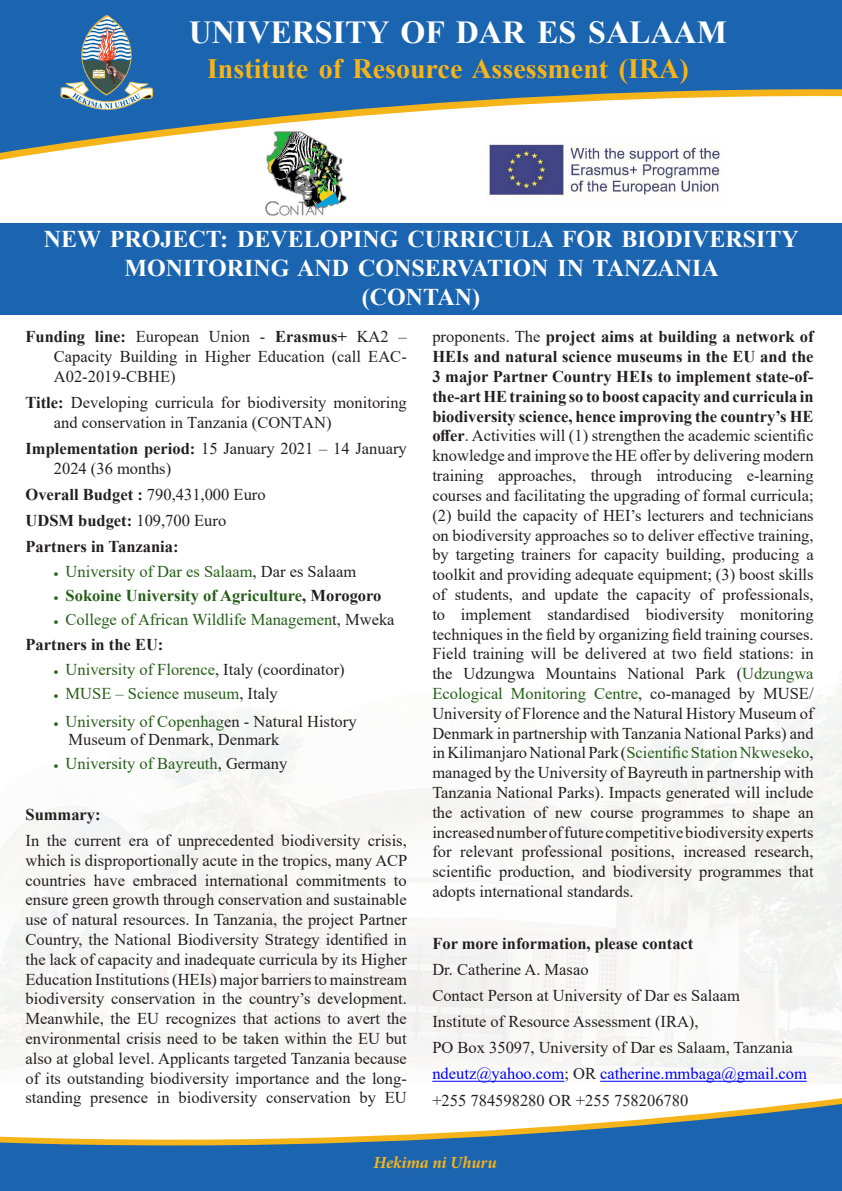
<style>
.page{position:relative;width:842px;height:1191px;background:#fff}
.page>*{position:absolute;margin:0;border:0;box-sizing:border-box;transform-origin:0 0}
.t1{font:700 32px "Times New Roman";color:#fff}
.t2{font:700 28px "Times New Roman";color:#f5b41a}
.t3{font:700 24px/29px "Times New Roman";color:#fff;text-align:center}
.t4{font:italic 700 17px "Minion Pro";letter-spacing:-.005em;color:#f5b41a}
.t5{font:16.5px/19.8px "Times New Roman";color:#231f20;text-align:justify}
.t6{font:16.5px "Times New Roman";color:#265e18}
.t7{font:700 16.5px "Times New Roman";color:#231f20}
.t8{font:16.5px "Times New Roman";color:#00f}
.t9{font:700 16.5px "Times New Roman";color:#265e18}
.s1{font-weight:700}
.s2{font-weight:400}
.s3{color:#231f20}
.s4{color:#265e18}
</style>
<div class="page">
<div style="left:0;top:223px;width:842px;height:91px;background:#1b64af"></div>
<img style="left:0;top:684px;width:842px;height:398px">
<svg style="left:0;top:0;width:842px;height:157px;fill:#1b64af"></svg>
<img style="left:56px;top:11px;width:111px;height:111px">
<svg style="left:0;top:1098px;width:842px;height:93px;fill:#1b64af"></svg>
<hr style="left:432px;top:1080px;width:132px;height:1px;background:#00f">
<hr style="left:600px;top:1080px;width:207px;height:1px;background:#00f">
<img style="left:258px;top:129px;width:89px;height:87px">
<img style="left:479px;top:139px;width:251px;height:59px">
<p class="t1" style="left:189px;top:9px;width:540px">UNIVERSITY OF DAR ES SALAAM</p>
<p class="t2" style="left:207px;top:48px;width:483px">Institute of Resource Assessment (IRA)</p>
<p class="t3" style="left:44px;top:223px;width:756px">NEW PROJECT: DEVELOPING CURRICULA FOR BIODIVERSITY<br>MONITORING AND CONSERVATION IN TANZANIA<br>(CONTAN)</p>
<p class="t5" style="left:54px;top:326px;width:354px;text-indent:-28px"><span class="s1">Funding line:</span> European Union - <span class="s1">Erasmus+</span> KA2 – Capacity Building in Higher Education (call EAC-A02-2019-CBHE)</p>
<p class="t5" style="left:54px;top:392px;width:354px;text-indent:-28px"><span class="s1">Title:</span> Developing curricula for biodiversity monitoring and conservation in Tanzania (CONTAN)</p>
<p class="t5" style="left:54px;top:438px;width:354px;text-indent:-28px"><span class="s1">Implementation period:</span> 15 January 2021 – 14 January<br>2024 (36 months)</p>
<p class="t5" style="left:26px;top:484px;width:242px"><span class="s1">Overall Budget :</span> 790,431,000 Euro</p>
<p class="t7" style="left:26px;top:508px;width:202px">UDSM budget: <span class="s2">109,700 Euro</span></p>
<p class="t7" style="left:26px;top:534px;width:155px">Partners in Tanzania:</p>
<p class="t6" style="left:54px;top:560px;width:304px">• University of Dar es Salaam<span class="s3">, Dar es Salaam</span></p>
<p class="t9" style="left:54px;top:584px;width:329px">• Sokoine University of Agriculture<span class="s3">, Morogoro</span></p>
<p class="t6" style="left:54px;top:608px;width:342px">• College of African Wildlife Managemen<span class="s3">t, Mweka</span></p>
<p class="t7" style="left:26px;top:632px;width:139px">Partners in the EU:</p>
<p class="t6" style="left:54px;top:658px;width:292px">• University of Florence<span class="s3">, Italy (coordinator)</span></p>
<p class="t6" style="left:54px;top:682px;width:225px">• MUSE – Science museum<span class="s3">, Italy</span></p>
<p class="t5" style="left:69px;top:712px;width:290px;line-height:17.8px;text-indent:-15px"><span class="s4">• University of Copenhag</span>en - Natural History<br>Museum of Denmark, Denmark</p>
<p class="t6" style="left:54px;top:752px;width:235px">• University of Bayreuth<span class="s3">, Germany</span></p>
<p class="t7" style="left:26px;top:802px;width:77px">Summary:</p>
<p class="t5" style="left:26px;top:830px;width:383px">In the current era of unprecedented biodiversity crisis, which is disproportionally acute in the tropics, many ACP countries have embraced international commitments to ensure green growth through conservation and sustainable use of natural resources. In Tanzania, the project Partner Country, the National Biodiversity Strategy identified in the lack of capacity and inadequate curricula by its Higher Education Institutions (HEIs) major barriers to mainstream biodiversity conservation in the country’s development.<br>Meanwhile, the EU recognizes that actions to avert the environmental crisis need to be taken within the EU but also at global level. Applicants targeted Tanzania because of its outstanding biodiversity importance and the long&shy;standing presence in biodiversity conservation by EU</p>
<p class="t5" style="left:432px;top:326px;width:383px">proponents. The <span class="s1">project aims at building a network of HEIs and natural science museums in the EU and the 3 major Partner Country HEIs to implement state-of&shy;the-art HE training so to boost capacity and curricula in biodiversity science, hence improving the country’s HE offer</span>. Activities will (1) strengthen the academic scientific knowledge and improve the HE offer by delivering modern training approaches, through introducing e-learning courses and facilitating the upgrading of formal curricula; (2) build the capacity of HEI’s lecturers and technicians on biodiversity approaches so to deliver effective training, by targeting trainers for capacity building, producing a toolkit and providing adequate equipment; (3) boost skills of students, and update the capacity of professionals, to implement standardised biodiversity monitoring techniques in the field by organizing field training courses.<br>Field training will be delivered at two field stations: in the Udzungwa Mountains National Park (<span class="s4">Udzungwa Ecological Monitoring Centre</span>, co-managed by MUSE/ University of Florence and the Natural History Museum of Denmark in partnership with Tanzania National Parks) and in Kilimanjaro National Park (<span class="s4">Scientific Station Nkweseko</span>, managed by the University of Bayreuth in partnership with Tanzania National Parks). Impacts generated will include the activation of new course programmes to shape an increased number of future competitive biodiversity experts for relevant professional positions, increased research, scientific production, and biodiversity programmes that adopts international standards.</p>
<p class="t7" style="left:432px;top:931px;width:263px">For more information, please contact</p>
<p class="t5" style="left:432px;top:959px;width:158px">Dr. Catherine A. Masao</p>
<p class="t5" style="left:432px;top:985px;width:309px">Contact Person at University of Dar es Salaam</p>
<p class="t5" style="left:432px;top:1011px;width:268px">Institute of Resource Assessment (IRA),</p>
<p class="t5" style="left:432px;top:1037px;width:362px">PO Box 35097, University of Dar es Salaam, Tanzania</p>
<p class="t8" style="left:432px;top:1062px;width:376px">ndeutz@yahoo.com<span class="s3">; OR</span> catherine.mmbaga@gmail.com</p>
<p class="t5" style="left:432px;top:1089px;width:258px">+255 784598280 OR +255 758206780</p>
<p class="t4" style="left:374px;top:1150px;width:125px">Hekima ni Uhuru</p>
</div>
